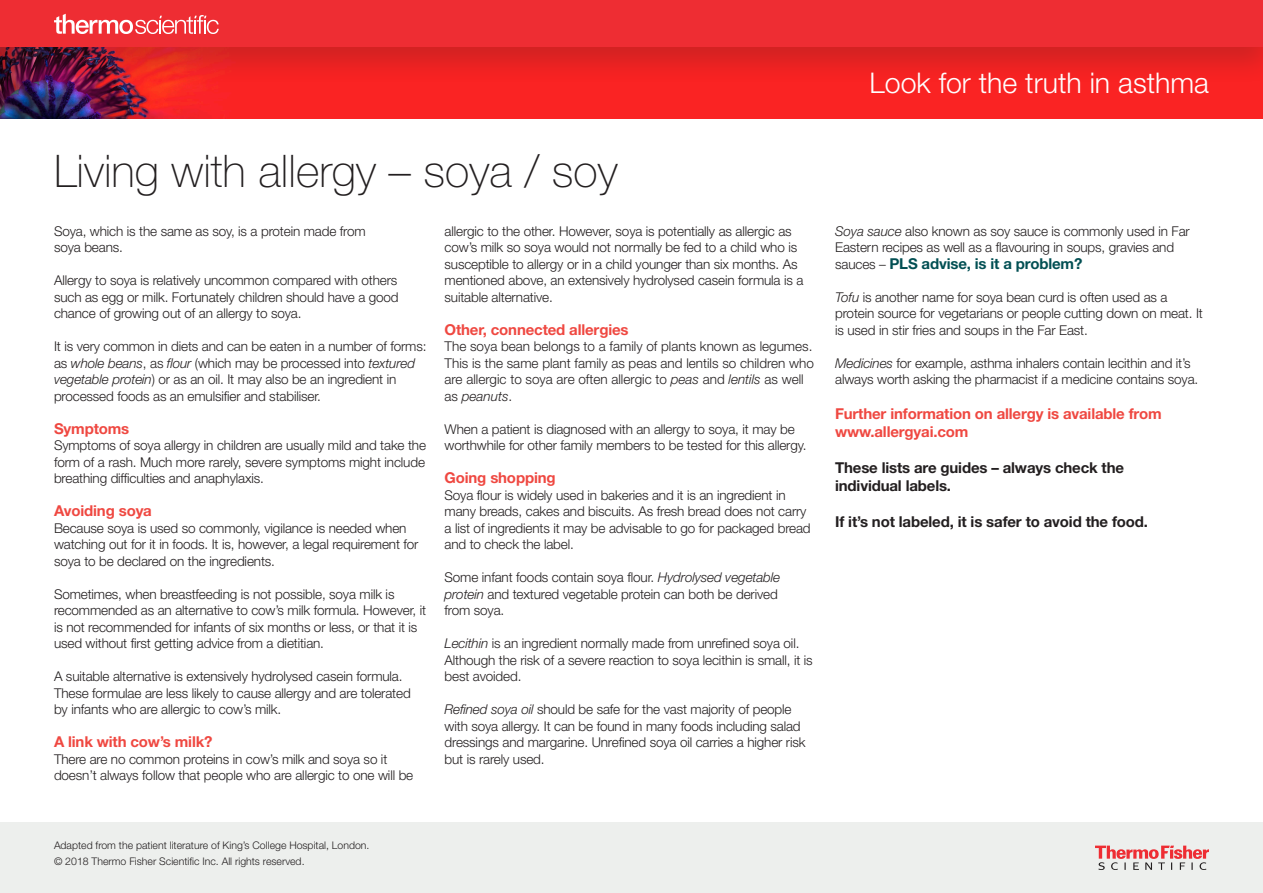
<style>
.page{position:relative;width:1263px;height:893px;background:#fff}
.page>*{position:absolute;margin:0;border:0;box-sizing:border-box;transform-origin:0 0}
.Heading{font:100 45px "Helvetica Neue LT Std";color:#231f20}
.Bullet{font:300 28.5px "Helvetica Neue LT Std";color:#fff}
.subhead{font:700 15px/18px "Helvetica Neue LT Std";letter-spacing:-.01em;color:#ef4841}
.subhead-2{font:700 15px/18px "Helvetica Neue LT Std";letter-spacing:-.01em;color:#231f20}
.body{font:700 15px "Helvetica Neue LT Std";letter-spacing:-.01em;color:#024f53}
.body-2{font:300 13.5px/16.5px "Helvetica Neue LT Std";letter-spacing:-.01em;color:#231f20}
.Bullet-2{font:300 10.5px "Helvetica Neue LT Std";color:#231f20}
.s1{font-style:italic}
.s2{font-weight:300;font-size:13.5px;color:#231f20}
</style>
<div class="page">
<img style="left:0;top:85px;width:1263px;height:34px">
<div style="left:0;top:0;width:1263px;height:85px;background:#231f20;opacity:.2"></div>
<div style="left:0;top:0;width:1263px;height:47px;background:#ee2d33"></div>
<svg style="left:54px;top:14px;width:165px;height:20px"></svg>
<div style="left:0;top:823px;width:1263px;height:70px;background:#edefed"></div>
<svg style="left:1095px;top:846px;width:114px;height:24px"></svg>
<p class="Bullet" style="left:869px;top:65px;width:341px">Look for the truth in asthma</p>
<p class="Heading" style="left:54px;top:146px;width:565px">Living with allergy – soya / soy</p>
<p class="body-2" style="left:54px;top:222px;width:313px">Soya, which is the same as soy, is a protein made from soya beans.</p>
<p class="body-2" style="left:54px;top:272px;width:346px;text-align:justify">Allergy to soya is relatively uncommon compared with others such as egg or milk. Fortunately children should have a good chance of growing out of an allergy to soya.</p>
<p class="body-2" style="left:54px;top:338px;width:374px">It is very common in diets and can be eaten in a number of forms: as <span class="s1">whole beans</span>, as <span class="s1">flour</span> (which may be processed into <span class="s1">textured vegetable protein</span>) or as an oil. It may also be an ingredient in processed foods as an emulsifier and stabiliser.</p>
<p class="subhead" style="left:54px;top:419px;width:77px">Symptoms</p>
<p class="body-2" style="left:54px;top:437px;width:374px;text-align:justify">Symptoms of soya allergy in children are usually mild and take the form of a rash. Much more rarely, severe symptoms might include breathing difficulties and anaphylaxis.</p>
<p class="subhead" style="left:54px;top:502px;width:99px">Avoiding soya</p>
<p class="body-2" style="left:54px;top:519px;width:366px">Because soya is used so commonly, vigilance is needed when watching out for it in foods. It is, however, a legal requirement for soya to be declared on the ingredients.</p>
<p class="body-2" style="left:54px;top:585px;width:374px">Sometimes, when breastfeeding is not possible, soya milk is recommended as an alternative to cow’s milk formula. However, it is not recommended for infants of six months or less, or that it is used without first getting advice from a dietitian.</p>
<p class="body-2" style="left:54px;top:668px;width:358px">A suitable alternative is extensively hydrolysed casein formula.<br>These formulae are less likely to cause allergy and are tolerated by infants who are allergic to cow’s milk.</p>
<p class="subhead" style="left:54px;top:733px;width:160px">A link with cow’s milk?</p>
<p class="body-2" style="left:54px;top:750px;width:361px">There are no common proteins in cow’s milk and soya so it doesn’t always follow that people who are allergic to one will be</p>
<p class="body-2" style="left:445px;top:222px;width:360px">allergic to the other. However, soya is potentially as allergic as cow’s milk so soya would not normally be fed to a child who is susceptible to allergy or in a child younger than six months. As mentioned above, an extensively hydrolysed casein formula is a suitable alternative.</p>
<p class="subhead" style="left:445px;top:320px;width:186px">Other, connected allergies</p>
<p class="body-2" style="left:445px;top:338px;width:371px">The soya bean belongs to a family of plants known as legumes.<br>This is the same plant family as peas and lentils so children who are allergic to soya are often allergic to <span class="s1">peas</span> and <span class="s1">lentils</span> as well as <span class="s1">peanuts</span>.</p>
<p class="body-2" style="left:445px;top:420px;width:363px">When a patient is diagnosed with an allergy to soya, it may be worthwhile for other family members to be tested for this allergy.</p>
<p class="subhead" style="left:445px;top:469px;width:113px">Going shopping</p>
<p class="body-2" style="left:445px;top:486px;width:368px">Soya flour is widely used in bakeries and it is an ingredient in many breads, cakes and biscuits. As fresh bread does not carry a list of ingredients it may be advisable to go for packaged bread and to check the label.</p>
<p class="body-2" style="left:445px;top:569px;width:337px">Some infant foods contain soya flour. <span class="s1">Hydrolysed vegetable protein</span> and textured vegetable protein can both be derived from soya.</p>
<p class="body-2" style="left:445px;top:635px;width:370px"><span class="s1">Lecithin</span> is an ingredient normally made from unrefined soya oil.<br>Although the risk of a severe reaction to soya lecithin is small, it is best avoided.</p>
<p class="body-2" style="left:445px;top:701px;width:362px"><span class="s1">Refined soya oil</span> should be safe for the vast majority of people with soya allergy. It can be found in many foods including salad dressings and margarine. Unrefined soya oil carries a higher risk but is rarely used.</p>
<p class="body-2" style="left:835px;top:222px;width:356px"><span class="s1">Soya sauce</span> also known as soy sauce is commonly used in Far<br>Eastern recipes as well as a flavouring in soups, gravies and</p>
<p class="body" style="left:835px;top:254px;width:249px"><span class="s2">sauces –</span> PLS advise, is it a problem?</p>
<p class="body-2" style="left:835px;top:288px;width:369px"><span class="s1">Tofu</span> is another name for soya bean curd is often used as a protein source for vegetarians or people cutting down on meat. It is used in stir fries and soups in the Far East.</p>
<p class="body-2" style="left:835px;top:354px;width:365px"><span class="s1">Medicines</span> for example, asthma inhalers contain lecithin and it’s always worth asking the pharmacist if a medicine contains soya.</p>
<p class="subhead" style="left:835px;top:404px;width:328px">Further information on allergy is available from www.allergyai.com</p>
<p class="subhead-2" style="left:835px;top:458px;width:290px">These lists are guides – always check the individual labels.</p>
<p class="subhead-2" style="left:835px;top:512px;width:314px">If it’s not labeled, it is safer to avoid the food.</p>
<p class="Bullet-2" style="left:54px;top:839px;width:317px">Adapted from the patient literature of King’s College Hospital, London.</p>
<p class="Bullet-2" style="left:54px;top:855px;width:252px">© 2018 Thermo Fisher Scientific Inc. All rights reserved.</p>
</div>
